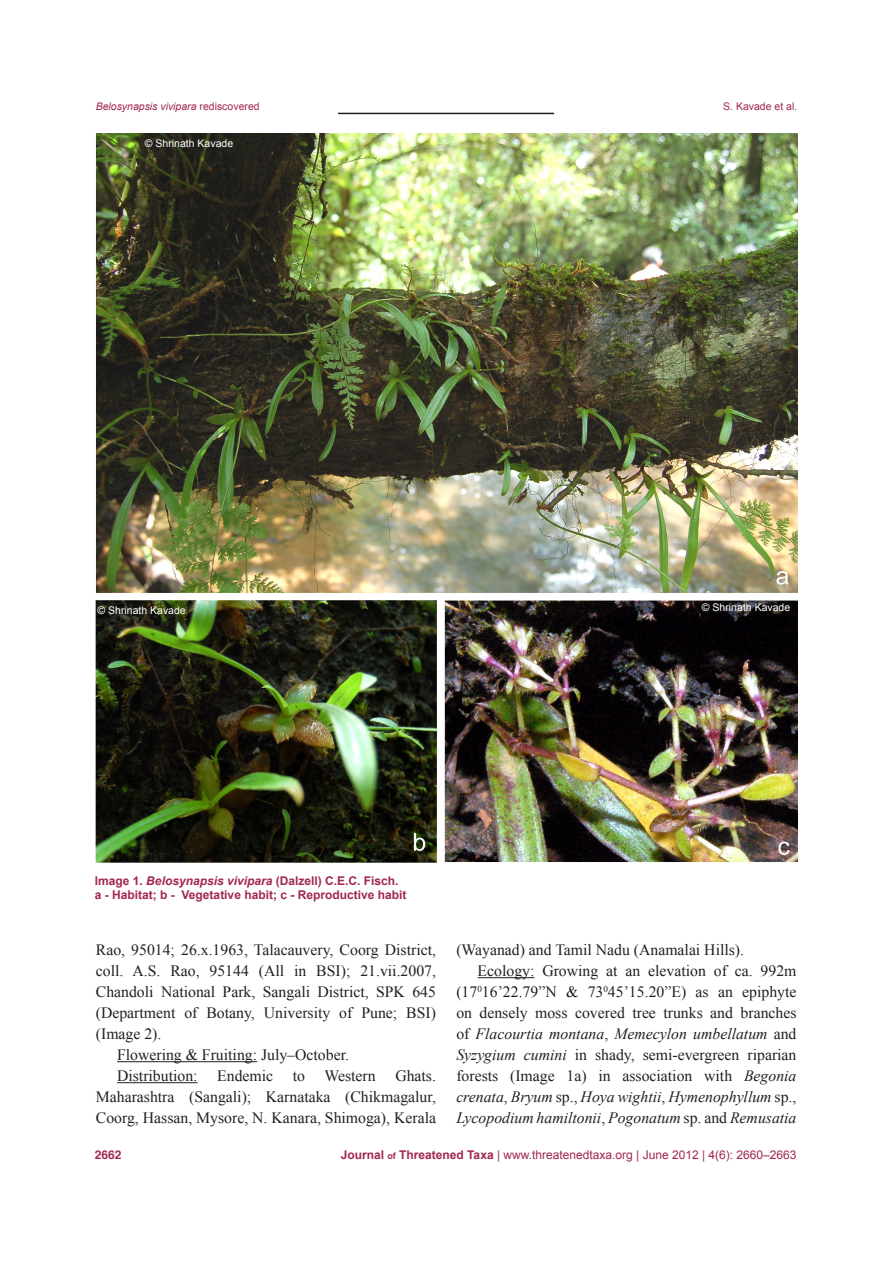
<style>
.page{position:relative;width:893px;height:1263px;background:#fff}
.page>*{position:absolute;margin:0;border:0;box-sizing:border-box;transform-origin:0 0}
.t1{font:15.75px/21px "Times New Roman";color:#231f20;text-align:justify}
.t2{font:700 12px "Arial";color:#a12652}
.t3{font:12px "Arial";color:#a12652}
.t4{font:700 12px "Helvetica";color:#a12652}
.t5{font:10.5px "Arial";color:#fff}
.heading_1{font:italic 10.5px "Arial";color:#a12652}
.heading_1-2{font:10.5px "Arial";color:#a12652}
.s1{font-style:normal}
.s2{font-style:italic}
.s3{font-weight:700}
.s4{font-weight:700;font-size:9px}
</style>
<div class="page">
<hr style="left:338px;top:113px;width:216px;height:1px;background:#231f20">
<hr style="left:478px;top:977px;width:56px;height:1px;background:#231f20">
<hr style="left:117px;top:1061px;width:140px;height:1px;background:#231f20">
<hr style="left:117px;top:1082px;width:81px;height:1px;background:#231f20">
<img style="left:95px;top:133px;width:702px;height:730px">
<p class="heading_1" style="left:96px;top:100px;width:165px">Belosynapsis vivipara <span class="s1">rediscovered</span></p>
<p class="heading_1-2" style="left:723px;top:100px;width:76px">S. Kavade et al.</p>
<p class="t5" style="left:145px;top:136px;width:90px">© Shrinath Kavade</p>
<p class="t5" style="left:98px;top:603px;width:90px">© Shrinath Kavade</p>
<p class="t5" style="left:702px;top:600px;width:90px">© Shrinath Kavade</p>
<p class="t2" style="left:95px;top:873px;width:305px">Image 1. <span class="s2">Belosynapsis vivipara</span> (Dalzell) C.E.C. Fisch.</p>
<p class="t2" style="left:95px;top:887px;width:313px">a - Habitat; b - Vegetative habit; c <span class="s2">-</span> Reproductive habit</p>
<p class="t1" style="left:96px;top:939px;width:342px">Rao, 95014; 26.x.1963, Talacauvery, Coorg District, coll. A.S. Rao, 95144 (All in BSI); 21.vii.2007, Chandoli National Park, Sangali District, SPK 645 (Department of Botany, University of Pune; BSI) (Image 2).</p>
<p class="t1" style="left:117px;top:1044px;width:233px">Flowering &amp; Fruiting: July–October.</p>
<p class="t1" style="left:96px;top:1065px;width:342px;text-indent:21px">Distribution: Endemic to Western Ghats.<br>Maharashtra (Sangali); Karnataka (Chikmagalur, Coorg, Hassan, Mysore, N. Kanara, Shimoga), Kerala</p>
<p class="t1" style="left:456px;top:939px;width:289px">(Wayanad) and Tamil Nadu (Anamalai Hills).</p>
<p class="t1" style="left:456px;top:960px;width:342px;text-indent:21px">Ecology: Growing at an elevation of ca. 992m (17<sup>0</sup>16’22.79”N &amp; 73<sup>0</sup>45’15.20”E) as an epiphyte on densely moss covered tree trunks and branches of <span class="s2">Flacourtia montana</span>, <span class="s2">Memecylon umbellatum</span> and <span class="s2">Syzygium cumini</span> in shady, semi-evergreen riparian forests (Image 1a) in association with <span class="s2">Begonia crenata</span>, <span class="s2">Bryum</span> sp., <span class="s2">Hoya wightii</span>, <span class="s2">Hymenophyllum</span> sp., <span class="s2">Lycopodium hamiltonii</span>, <span class="s2">Pogonatum</span> sp. and <span class="s2">Remusatia</span></p>
<p class="t4" style="left:95px;top:1145px;width:28px">2662</p>
<p class="t3" style="left:341px;top:1147px;width:457px"><span class="s3">Journal</span> <span class="s4">of</span> <span class="s3">Threatened Taxa</span> | www.threatenedtaxa.org | June 2012 | 4(6): 2660–2663</p>
</div>
